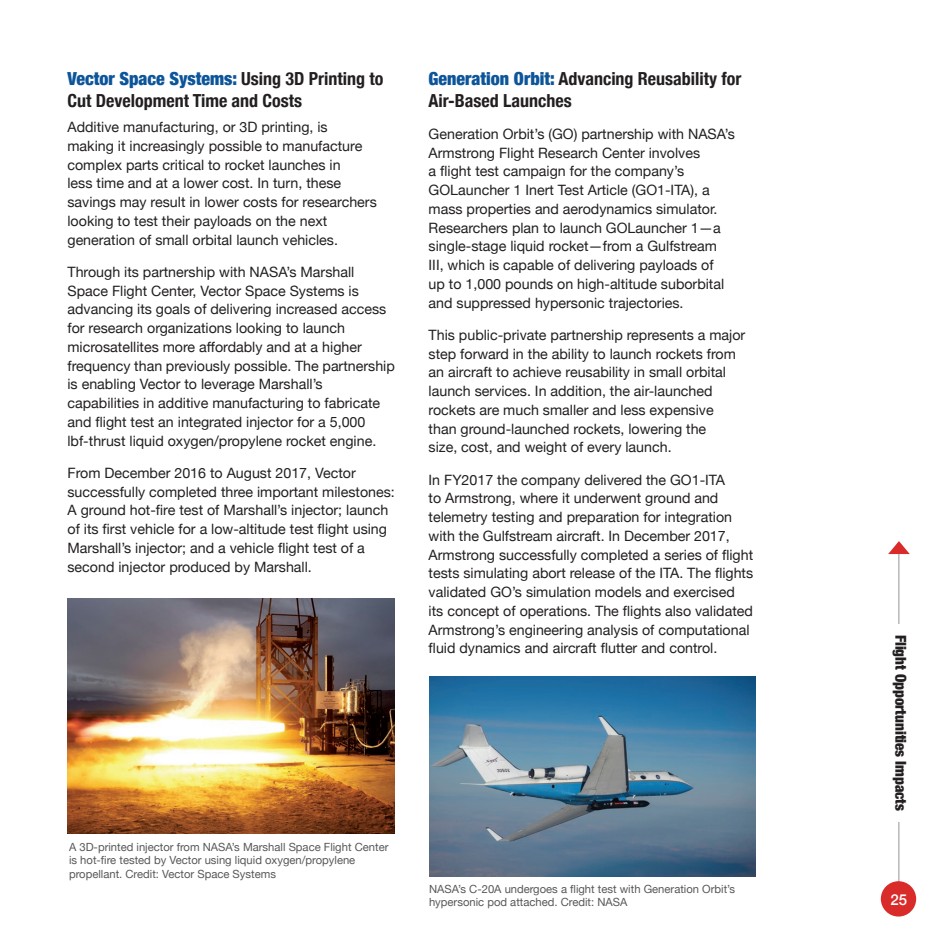
<style>
.page{position:relative;width:945px;height:945px;background:#fff}
.page>*{position:absolute;margin:0;border:0;box-sizing:border-box;transform-origin:0 0}
.Heading_2{font:700 condensed 18px/21.6px "Helvetica Neue";color:#231f20}
.Body_text{font:700 condensed 18px/21.6px "Helvetica Neue";color:#231f20}
.t1{font:900 condensed 15px "Helvetica Neue";color:#231f20}
.t2{font:500 15px "Helvetica Neue";color:#fff}
.Body_text-2{font:14.25px/18.8px "Helvetica Neue";color:#231f20}
.t3{font:11.25px/13.5px "Helvetica Neue";color:#57585a}
.s1{font-weight:900;color:#0d559a}
</style>
<div class="page">
<hr style="left:899px;top:550px;width:1px;height:349px;background:#939598">
<div style="left:881px;top:881px;width:35px;height:36px;background:#da2b2b;border-radius:50%"></div>
<div style="left:879px;top:624px;width:31px;height:198px;background:#fff"></div>
<svg style="left:888px;top:541px;width:22px;height:13px"></svg>
<img style="left:68px;top:599px;width:327px;height:235px">
<img style="left:429px;top:677px;width:327px;height:199px">
<h2 class="Heading_2" style="left:67px;top:67px;width:317px"><span class="s1">Vector Space Systems:</span> Using 3D Printing to<br>Cut Development Time and Costs</h2>
<p class="Body_text-2" style="left:68px;top:118px;width:311px">Additive manufacturing, or 3D printing, is making it increasingly possible to manufacture complex parts critical to rocket launches in<br>less time and at a lower cost. In turn, these savings may result in lower costs for researchers looking to test their payloads on the next generation of small orbital launch vehicles.</p>
<p class="Body_text-2" style="left:68px;top:263px;width:329px">Through its partnership with NASA’s Marshall Space Flight Center, Vector Space Systems is advancing its goals of delivering increased access for research organizations looking to launch microsatellites more affordably and at a higher frequency than previously possible. The partnership is enabling Vector to leverage Marshall’s capabilities in additive manufacturing to fabricate and flight test an integrated injector for a 5,000 lbf-thrust liquid oxygen/propylene rocket engine.</p>
<p class="Body_text-2" style="left:68px;top:464px;width:329px">From December 2016 to August 2017, Vector successfully completed three important milestones:<br>A ground hot-fire test of Marshall’s injector; launch of its first vehicle for a low-altitude test flight using Marshall’s injector; and a vehicle flight test of a second injector produced by Marshall.</p>
<p class="Body_text" style="left:429px;top:67px;width:314px"><span class="s1">Generation Orbit:</span> Advancing Reusability for<br>Air-Based Launches</p>
<p class="Body_text-2" style="left:429px;top:125px;width:308px">Generation Orbit’s (GO) partnership with NASA’s Armstrong Flight Research Center involves<br>a flight test campaign for the company’s GOLauncher 1 Inert Test Article (GO1-ITA), a mass properties and aerodynamics simulator.<br>Researchers plan to launch GOLauncher 1—a single-stage liquid rocket—from a Gulfstream III, which is capable of delivering payloads of<br>up to 1,000 pounds on high-altitude suborbital and suppressed hypersonic trajectories.</p>
<p class="Body_text-2" style="left:429px;top:326px;width:318px">This public-private partnership represents a major step forward in the ability to launch rockets from an aircraft to achieve reusability in small orbital launch services. In addition, the air-launched rockets are much smaller and less expensive<br>than ground-launched rockets, lowering the<br>size, cost, and weight of every launch.</p>
<p class="Body_text-2" style="left:429px;top:471px;width:326px">In FY2017 the company delivered the GO1-ITA<br>to Armstrong, where it underwent ground and telemetry testing and preparation for integration with the Gulfstream aircraft. In December 2017, Armstrong successfully completed a series of flight tests simulating abort release of the ITA. The flights validated GO’s simulation models and exercised<br>its concept of operations. The flights also validated Armstrong’s engineering analysis of computational fluid dynamics and aircraft flutter and control.</p>
<p class="t3" style="left:69px;top:840px;width:321px">A 3D-printed injector from NASA’s Marshall Space Flight Center is hot-fire tested by Vector using liquid oxygen/propylene propellant. Credit: Vector Space Systems</p>
<p class="t3" style="left:429px;top:882px;width:308px">NASA’s C-20A undergoes a flight test with Generation Orbit’s hypersonic pod attached. Credit: NASA</p>
<p class="t1" style="left:913px;top:635px;width:178px;rotate:90deg">Flight Opportunities Impacts</p>
<p class="t2" style="left:891px;top:887px;width:18px">25</p>
</div>
